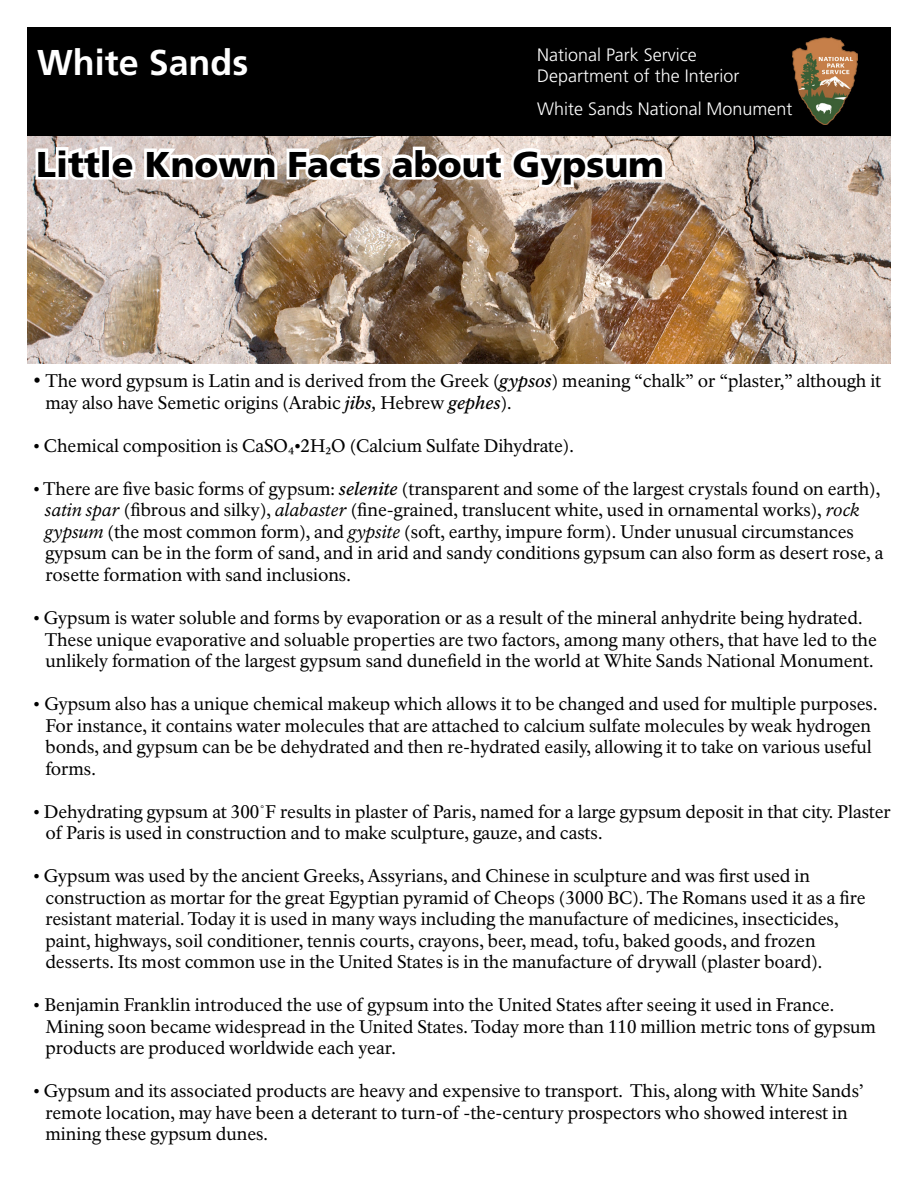
<style>
.page{position:relative;width:918px;height:1188px;background:#fff}
.page>*{position:absolute;margin:0;border:0;box-sizing:border-box;transform-origin:0 0}
.t1{font:900 35.85px "Frutiger LT Std";color:#000}
.t2{font:700 35.85px "Frutiger LT Std";color:#fff}
.t3{font:18px/21.5px "NPS Rawlinson OT";letter-spacing:-.005em;color:#000}
.t4{font:300 18px/21.6px "Frutiger LT Std";color:#fff}
.s1{font-family:"Times New Roman";font-size:20.85px}
.s2{font-family:"NPS Rawlinson OT Med";font-style:italic}
.s3{font-family:"Times New Roman"}
.s4{font-style:italic}
</style>
<div class="page">
<img style="left:27px;top:136px;width:864px;height:227px">
<div style="left:27px;top:27px;width:864px;height:109px;background:#000"></div>
<img style="left:792px;top:38px;width:65px;height:87px">
<svg style="left:33px;top:136px;width:635px;height:91px"></svg>
<h1 class="t2" style="left:37px;top:41px;width:213px">White Sands</h1>
<p class="t4" style="left:537px;top:44px;width:204px">National Park Service<br>Department of the Interior</p>
<p class="t4" style="left:537px;top:98px;width:257px">White Sands National Monument</p>
<h1 class="t1" style="left:36px;top:142px;width:629px">Little Known Facts about Gypsum</h1>
<p class="t3" style="left:45px;top:371px;width:837px;text-indent:-12px"><span class="s1">•</span> The word gypsum is Latin and is derived from the Greek (<span class="s2">gypsos</span>) meaning “chalk” or “plaster,” although it may also have Semetic origins (Arabic <span class="s2">jibs,</span> Hebrew <span class="s2">gephes</span>).</p>
<p class="t3" style="left:34px;top:435px;width:542px"><span class="s3">•</span> Chemical composition is CaSO₄<span class="s3">•</span>2H₂O (Calcium Sulfate Dihydrate).</p>
<p class="t3" style="left:45px;top:478px;width:840px;text-indent:-11px"><span class="s3">•</span> There are five basic forms of gypsum: <span class="s2">selenite</span> (transparent and some of the largest crystals found on earth), <span class="s4">satin spar</span> (fibrous and silky), <span class="s4">alabaster</span> (fine-grained, translucent white, used in ornamental works), <span class="s4">rock gypsum</span> (the most common form), and <span class="s4">gypsite</span> (soft, earthy, impure form). Under unusual circumstances gypsum can be in the form of sand, and in arid and sandy conditions gypsum can also form as desert rose, a rosette formation with sand inclusions.</p>
<p class="t3" style="left:45px;top:607px;width:834px;text-indent:-11px"><span class="s3">•</span> Gypsum is water soluble and forms by evaporation or as a result of the mineral anhydrite being hydrated.<br>These unique evaporative and soluable properties are two factors, among many others, that have led to the unlikely formation of the largest gypsum sand dunefield in the world at White Sands National Monument.</p>
<p class="t3" style="left:45px;top:693px;width:834px;text-indent:-12px"><span class="s3">•</span> Gypsum also has a unique chemical makeup which allows it to be changed and used for multiple purposes.<br>For instance, it contains water molecules that are attached to calcium sulfate molecules by weak hydrogen bonds, and gypsum can be be dehydrated and then re-hydrated easily, allowing it to take on various useful forms.</p>
<p class="t3" style="left:45px;top:801px;width:847px;text-indent:-12px"><span class="s3">•</span> Dehydrating gypsum at 300˚F results in plaster of Paris, named for a large gypsum deposit in that city. Plaster of Paris is used in construction and to make sculpture, gauze, and casts.</p>
<p class="t3" style="left:45px;top:865px;width:822px;text-indent:-12px"><span class="s3">•</span> Gypsum was used by the ancient Greeks, Assyrians, and Chinese in sculpture and was first used in construction as mortar for the great Egyptian pyramid of Cheops (3000 BC). The Romans used it as a fire resistant material. Today it is used in many ways including the manufacture of medicines, insecticides, paint, highways, soil conditioner, tennis courts, crayons, beer, mead, tofu, baked goods, and frozen desserts. Its most common use in the United States is in the manufacture of drywall (plaster board).</p>
<p class="t3" style="left:45px;top:995px;width:832px;text-indent:-12px"><span class="s3">•</span> Benjamin Franklin introduced the use of gypsum into the United States after seeing it used in France.<br>Mining soon became widespread in the United States. Today more than 110 million metric tons of gypsum products are produced worldwide each year.</p>
<p class="t3" style="left:45px;top:1081px;width:820px;text-indent:-12px"><span class="s3">•</span> Gypsum and its associated products are heavy and expensive to transport. This, along with White Sands’ remote location, may have been a deterant to turn-of -the-century prospectors who showed interest in mining these gypsum dunes.</p>
</div>
